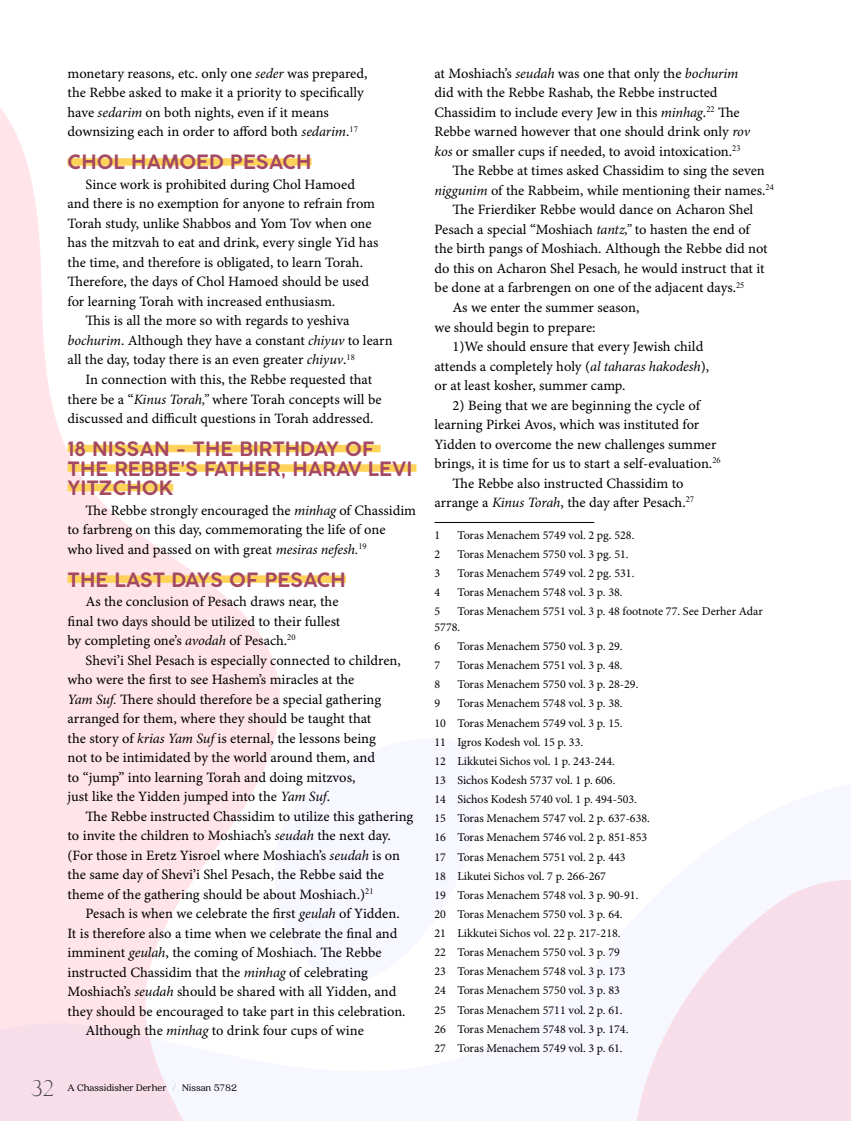
<style>
.page{position:relative;width:851px;height:1121px;background:#fff}
.page>*{position:absolute;margin:0;border:0;box-sizing:border-box;transform-origin:0 0}
.t1{font:300 19.5px/19.5px "Cocogoose Pro";color:#a44962}
.t2{font:14.25px/19.5px "Minion Pro Capt";letter-spacing:-.005em;color:#000}
.t3{font:12px/19.2px "Minion Pro";color:#000}
.t4{font:10.5px "Quincy CF";color:#000}
.s1{font-family:"Minion Pro";font-style:italic}
.s2{font-family:"Silk Serif";font-weight:200;font-size:22.5px;color:#414042}
.s3{font-family:"Silk Serif";font-weight:300;color:#414042}
</style>
<div class="page">
<svg style="left:0;top:108px;width:292px;height:1012px"></svg>
<svg style="left:636px;top:879px;width:214px;height:241px;fill:#f8dee9"></svg>
<div style="left:68px;top:158px;width:243px;height:8px;background:#ffd35a"></div>
<div style="left:68px;top:445px;width:312px;height:7px;background:#ffd35a"></div>
<div style="left:68px;top:464px;width:348px;height:8px;background:#ffd35a"></div>
<div style="left:68px;top:484px;width:105px;height:7px;background:#ffd35a"></div>
<div style="left:68px;top:575px;width:278px;height:8px;background:#ffd35a"></div>
<hr style="left:434px;top:522px;width:160px;height:1px;background:#000">
<p class="t2" style="left:68px;top:64px;width:301px">monetary reasons, etc. only one <span class="s1">seder</span> was prepared, the Rebbe asked to make it a priority to specifically have <span class="s1">sedarim</span> on both nights, even if it means downsizing each in order to afford both <span class="s1">sedarim</span>.<sup>17</sup></p>
<h1 class="t1" style="left:68px;top:153px;width:245px">CHOL HAMOED PESACH</h1>
<p class="t2" style="left:86px;top:175px;width:271px">Since work is prohibited during Chol Hamoed</p>
<p class="t2" style="left:68px;top:195px;width:309px">and there is no exemption for anyone to refrain from</p>
<p class="t2" style="left:68px;top:214px;width:306px">Torah study, unlike Shabbos and Yom Tov when one</p>
<p class="t2" style="left:68px;top:234px;width:312px">has the mitzvah to eat and drink, every single Yid has</p>
<p class="t2" style="left:68px;top:253px;width:297px">the time, and therefore is obligated, to learn Torah.</p>
<p class="t2" style="left:68px;top:273px;width:303px">Therefore, the days of Chol Hamoed should be used</p>
<p class="t2" style="left:68px;top:292px;width:269px">for learning Torah with increased enthusiasm.</p>
<p class="t2" style="left:86px;top:312px;width:265px">This is all the more so with regards to yeshiva</p>
<p class="t2" style="left:68px;top:331px;width:326px"><span class="s1">bochurim</span>. Although they have a constant <span class="s1">chiyuv</span> to learn</p>
<p class="t2" style="left:68px;top:351px;width:289px">all the day, today there is an even greater <span class="s1">chiyuv</span>.<sup>18</sup></p>
<p class="t2" style="left:86px;top:370px;width:288px">In connection with this, the Rebbe requested that</p>
<p class="t2" style="left:68px;top:390px;width:316px">there be a “<span class="s1">Kinus Torah,”</span> where Torah concepts will be</p>
<p class="t2" style="left:68px;top:409px;width:307px">discussed and difficult questions in Torah addressed.</p>
<h1 class="t1" style="left:68px;top:439px;width:346px">18 NISSAN - THE BIRTHDAY OF<br>THE REBBE’S FATHER, HARAV LEVI<br>YITZCHOK</h1>
<p class="t2" style="left:68px;top:501px;width:350px;text-indent:18px">The Rebbe strongly encouraged the <span class="s1">minhag</span> of Chassidim to farbreng on this day, commemorating the life of one<br>who lived and passed on with great <span class="s1">mesiras nefesh.</span><sup>19</sup></p>
<h1 class="t1" style="left:68px;top:570px;width:280px">THE LAST DAYS OF PESACH</h1>
<p class="t2" style="left:68px;top:592px;width:274px;text-indent:18px">As the conclusion of Pesach draws near, the final two days should be utilized to their fullest by completing one’s <span class="s1">avodah</span> of Pesach.<sup>20</sup></p>
<p class="t2" style="left:68px;top:651px;width:335px;text-indent:18px">Shevi’i Shel Pesach is especially connected to children, who were the first to see Hashem’s miracles at the<br><span class="s1">Yam Suf.</span> There should therefore be a special gathering arranged for them, where they should be taught that<br>the story of <span class="s1">krias Yam Suf</span> is eternal, the lessons being<br>not to be intimidated by the world around them, and<br>to “jump” into learning Torah and doing mitzvos,<br>just like the Yidden jumped into the <span class="s1">Yam Suf</span>.</p>
<p class="t2" style="left:68px;top:807px;width:347px;text-indent:18px">The Rebbe instructed Chassidim to utilize this gathering to invite the children to Moshiach’s <span class="s1">seudah</span> the next day. (For those in Eretz Yisroel where Moshiach’s <span class="s1">seudah</span> is on the same day of Shevi’i Shel Pesach, the Rebbe said the theme of the gathering should be about Moshiach.)<sup>21</sup></p>
<p class="t2" style="left:86px;top:904px;width:315px">Pesach is when we celebrate the first <span class="s1">geulah</span> of Yidden.</p>
<p class="t2" style="left:68px;top:924px;width:331px">It is therefore also a time when we celebrate the final and</p>
<p class="t2" style="left:68px;top:943px;width:315px">imminent <span class="s1">geulah</span>, the coming of Moshiach. The Rebbe</p>
<p class="t2" style="left:68px;top:963px;width:302px">instructed Chassidim that the <span class="s1">minhag</span> of celebrating</p>
<p class="t2" style="left:68px;top:982px;width:330px">Moshiach’s <span class="s1">seudah</span> should be shared with all Yidden, and</p>
<p class="t2" style="left:68px;top:1002px;width:339px">they should be encouraged to take part in this celebration.</p>
<p class="t2" style="left:86px;top:1021px;width:280px">Although the <span class="s1">minhag</span> to drink four cups of wine</p>
<p class="t4" style="left:31px;top:1082px;width:208px"><span class="s2">32</span> A Chassidisher Derher <span class="s3">/</span> Nissan 5782</p>
<p class="t2" style="left:434px;top:64px;width:305px">at Moshiach’s <span class="s1">seudah</span> was one that only the <span class="s1">bochurim</span></p>
<p class="t2" style="left:434px;top:84px;width:284px">did with the Rebbe Rashab, the Rebbe instructed</p>
<p class="t2" style="left:434px;top:103px;width:307px">Chassidim to include every Jew in this <span class="s1">minhag</span>.<sup>22</sup> The</p>
<p class="t2" style="left:434px;top:123px;width:317px">Rebbe warned however that one should drink only <span class="s1">rov</span></p>
<p class="t2" style="left:434px;top:142px;width:307px"><span class="s1">kos</span> or smaller cups if needed, to avoid intoxication.<sup>23</sup></p>
<p class="t2" style="left:452px;top:162px;width:314px">The Rebbe at times asked Chassidim to sing the seven</p>
<p class="t2" style="left:434px;top:181px;width:341px"><span class="s1">niggunim</span> of the Rabbeim, while mentioning their names.<sup>24</sup></p>
<p class="t2" style="left:452px;top:201px;width:302px">The Frierdiker Rebbe would dance on Acharon Shel</p>
<p class="t2" style="left:434px;top:220px;width:317px">Pesach a special “Moshiach <span class="s1">tantz,”</span> to hasten the end of</p>
<p class="t2" style="left:434px;top:240px;width:335px">the birth pangs of Moshiach. Although the Rebbe did not</p>
<p class="t2" style="left:434px;top:259px;width:331px">do this on Acharon Shel Pesach<span class="s1">,</span> he would instruct that it</p>
<p class="t2" style="left:434px;top:279px;width:311px">be done at a farbrengen on one of the adjacent days.<sup>25</sup></p>
<p class="t2" style="left:452px;top:298px;width:188px">As we enter the summer season,</p>
<p class="t2" style="left:434px;top:318px;width:162px">we should begin to prepare:</p>
<p class="t2" style="left:452px;top:337px;width:252px">1)We should ensure that every Jewish child</p>
<p class="t2" style="left:434px;top:357px;width:276px">attends a completely holy (<span class="s1">al taharas hakodesh</span>),</p>
<p class="t2" style="left:434px;top:376px;width:192px">or at least kosher, summer camp.</p>
<p class="t2" style="left:452px;top:396px;width:249px">2) Being that we are beginning the cycle of</p>
<p class="t2" style="left:434px;top:415px;width:266px">learning Pirkei Avos, which was instituted for</p>
<p class="t2" style="left:434px;top:435px;width:283px">Yidden to overcome the new challenges summer</p>
<p class="t2" style="left:434px;top:454px;width:287px">brings, it is time for us to start a self-evaluation.<sup>26</sup></p>
<p class="t2" style="left:452px;top:474px;width:232px">The Rebbe also instructed Chassidim to</p>
<p class="t2" style="left:434px;top:493px;width:261px">arrange a <span class="s1">Kinus Torah</span>, the day after Pesach.<sup>27</sup></p>
<p class="t3" style="left:434px;top:525px;width:7px">1</p>
<p class="t3" style="left:457px;top:525px;width:178px">Toras Menachem 5749 vol. 2 pg. 528.</p>
<p class="t3" style="left:434px;top:544px;width:7px">2</p>
<p class="t3" style="left:457px;top:544px;width:173px">Toras Menachem 5750 vol. 3 pg. 51.</p>
<p class="t3" style="left:434px;top:563px;width:7px">3</p>
<p class="t3" style="left:457px;top:563px;width:178px">Toras Menachem 5749 vol. 2 pg. 531.</p>
<p class="t3" style="left:434px;top:582px;width:7px">4</p>
<p class="t3" style="left:457px;top:582px;width:167px">Toras Menachem 5748 vol. 3 p. 38.</p>
<p class="t3" style="left:434px;top:601px;width:7px">5</p>
<p class="t3" style="left:434px;top:603px;width:330px;line-height:15.8px;text-indent:23px">Toras Menachem 5751 vol. 3 p. 48 footnote 77. See Derher Adar<br>5778.</p>
<p class="t3" style="left:434px;top:636px;width:7px">6</p>
<p class="t3" style="left:457px;top:636px;width:167px">Toras Menachem 5750 vol. 3 p. 29.</p>
<p class="t3" style="left:434px;top:655px;width:7px">7</p>
<p class="t3" style="left:457px;top:655px;width:167px">Toras Menachem 5751 vol. 3 p. 48.</p>
<p class="t3" style="left:434px;top:675px;width:7px">8</p>
<p class="t3" style="left:457px;top:675px;width:182px">Toras Menachem 5750 vol. 3 p. 28-29.</p>
<p class="t3" style="left:434px;top:694px;width:7px">9</p>
<p class="t3" style="left:434px;top:694px;width:217px;text-indent:23px">Toras Menachem 5748 vol. 3 p. 38.<br>10 Toras Menachem 5749 vol. 3 p. 15.<br>11 Igros Kodesh vol. 15 p. 33.<br>12 Likkutei Sichos vol. 1 p. 243-244.<br>13 Sichos Kodesh 5737 vol. 1 p. 606.<br>14 Sichos Kodesh 5740 vol. 1 p. 494-503.<br>15 Toras Menachem 5747 vol. 2 p. 637-638.<br>16 Toras Menachem 5746 vol. 2 p. 851-853<br>17 Toras Menachem 5751 vol. 2 p. 443<br>18 Likutei Sichos vol. 7 p. 266-267<br>19 Toras Menachem 5748 vol. 3 p. 90-91.<br>20 Toras Menachem 5750 vol. 3 p. 64.<br>21 Likkutei Sichos vol. 22 p. 217-218.<br>22 Toras Menachem 5750 vol. 3 p. 79<br>23 Toras Menachem 5748 vol. 3 p. 173<br>24 Toras Menachem 5750 vol. 3 p. 83<br>25 Toras Menachem 5711 vol. 2 p. 61.<br>26 Toras Menachem 5748 vol. 3 p. 174.<br>27 Toras Menachem 5749 vol. 3 p. 61.</p>
</div>
